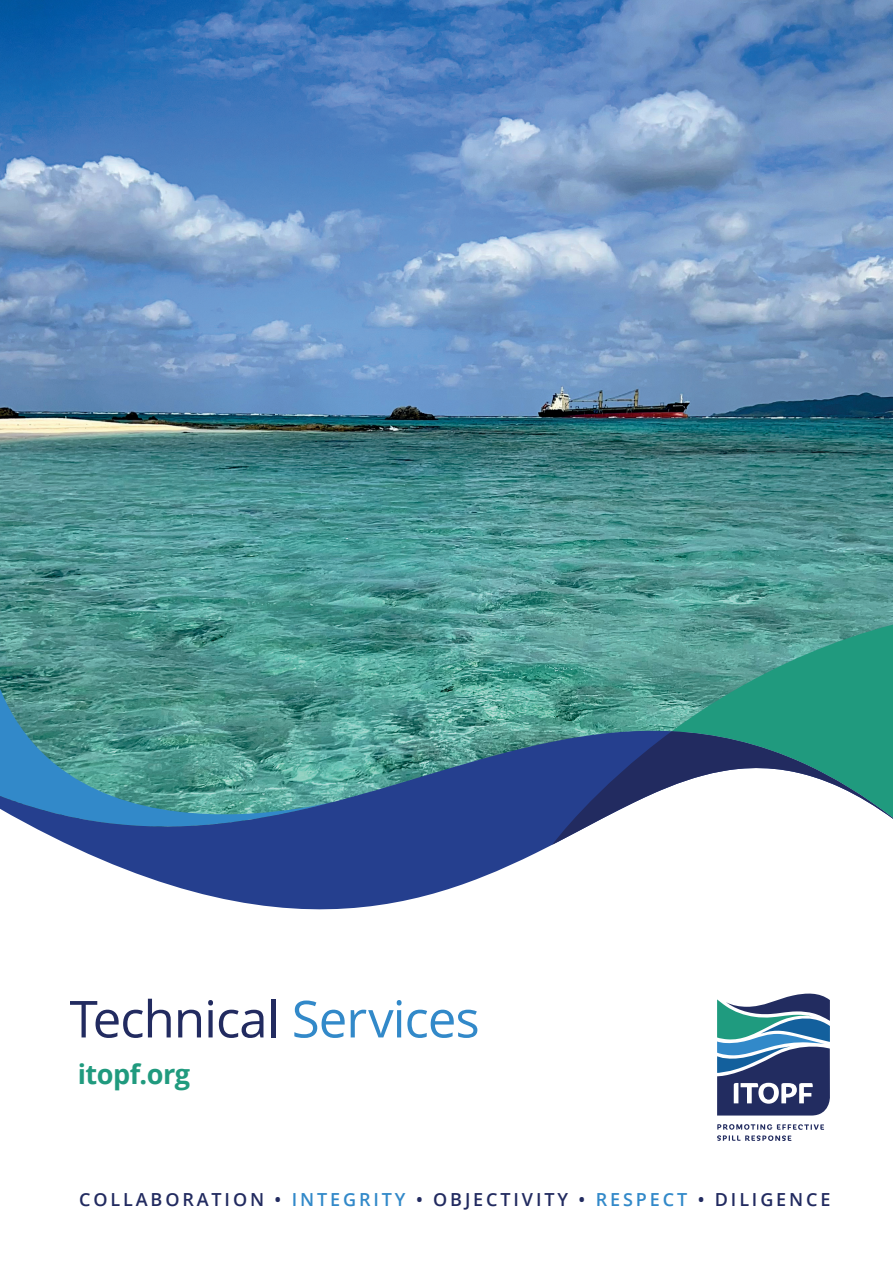
<style>
.page{position:relative;width:893px;height:1263px;background:#fff}
.page>*{position:absolute;margin:0;border:0;box-sizing:border-box;transform-origin:0 0}
.t1{font:51px "Open Sans";letter-spacing:-.02em;color:#222b60}
.t2{font:700 27.15px "Open Sans";letter-spacing:-.02em;color:#209a7e}
.t3{font:600 18px "Open Sans";letter-spacing:.16em;color:#222b60}
.s1{color:#3289c9}
</style>
<div class="page">
<img style="left:0;top:0;width:893px;height:682px">
<svg style="left:0;top:604px;width:338px;height:78px;background:#4d958d"></svg>
<svg style="left:0;top:682px;width:552px;height:228px;background:#5786a2"></svg>
<svg style="left:552px;top:607px;width:341px;height:124px;background:#459c8d"></svg>
<svg style="left:552px;top:731px;width:341px;height:114px"></svg>
<svg style="left:717px;top:1124px;width:107px;height:17px"></svg>
<svg style="left:717px;top:993px;width:113px;height:122px"></svg>
<p class="t1" style="left:70px;top:984px;width:412px">Technical <span class="s1">Services</span></p>
<p class="t2" style="left:78px;top:1055px;width:114px">itopf.org</p>
<p class="t3" style="left:79px;top:1187px;width:753px">COLLABORATION • <span class="s1">INTEGRITY</span> • OBJECTIVITY • <span class="s1">RESPECT</span> • DILIGENCE</p>
</div>
